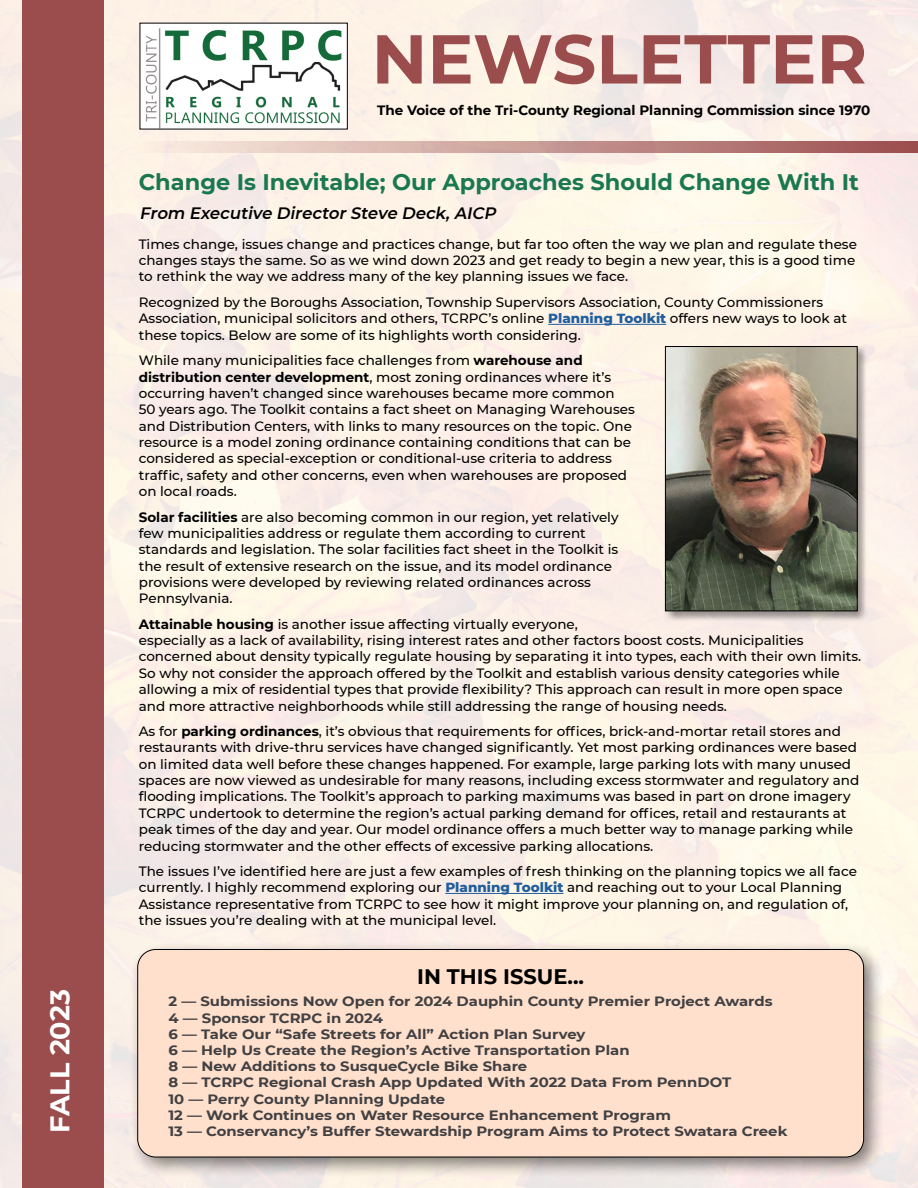
<style>
.page{position:relative;width:918px;height:1188px;background:#fff}
.page>*{position:absolute;margin:0;border:0;box-sizing:border-box;transform-origin:0 0}
.t1{font:700 69px "Montserrat";color:#9b4d4d}
.t2{font:700 27px "Montserrat";color:#fff}
.t3{font:700 22.5px "Montserrat";color:#1a7851}
.t4{font:700 21px "Montserrat";color:#000}
.t5{font:italic 600 16.5px "Montserrat";color:#000}
.t6{font:500 13.5px/16.4px "Montserrat";color:#000}
.t7{font:700 13.5px/16.2px "Montserrat";color:#414042;scale:1.1 1}
.t8{font:700 13.5px "Montserrat";color:#000}
.s1{font-weight:800;color:#215e9e}
.s2{font-weight:700}
</style>
<div class="page">
<img style="left:1px;top:0;width:917px;height:1188px">
<div style="left:23px;top:0;width:81px;height:1188px;background:#9b4d4d"></div>
<hr style="left:548px;top:324px;width:118px;height:1px;background:#215e9e">
<hr style="left:445px;top:893px;width:119px;height:1px;background:#215e9e">
<img style="left:142px;top:25px;width:204px;height:102px">
<div style="left:129px;top:940px;width:757px;height:239px;background:#000;opacity:.5"></div>
<div style="left:138px;top:949px;width:726px;height:208px;background:#ffe0cc;border-radius:18px"></div>
<div style="left:137px;top:949px;width:727px;height:208px;border:1px solid #000;border-radius:18px"></div>
<div style="left:664px;top:345px;width:204px;height:277px;background:#000;opacity:.4"></div>
<img style="left:667px;top:348px;width:188px;height:261px">
<div style="left:665px;top:346px;width:192px;height:265px;border:1px solid #000"></div>
<svg style="left:135px;top:141px;width:783px;height:12px;background:#ca9e99"></svg>
<h2 class="t2" style="left:40px;top:1133px;width:145px;rotate:-90deg">FALL 2023</h2>
<h1 class="t1" style="left:372px;top:9px;width:497px">NEWSLETTER</h1>
<p class="t8" style="left:377px;top:101px;width:495px">The Voice of the Tri-County Regional Planning Commission since 1970</p>
<h3 class="t3" style="left:139px;top:165px;width:722px">Change Is Inevitable; Our Approaches Should Change With It</h3>
<p class="t5" style="left:140px;top:202px;width:362px">From Executive DirectorSteve Deck,AICP</p>
<p class="t6" style="left:139px;top:235px;width:720px">Times change, issues change and practices change, but far too often the way we plan and regulate these changes stays the same. So as we wind down 2023 and get ready to begin a new year, this is a good time to rethink the way we address many of the key planning issues we face.</p>
<p class="t6" style="left:139px;top:293px;width:710px">Recognized by the Boroughs Association, Township Supervisors Association, County Commissioners<br>Association, municipal solicitors and others, TCRPC’s online <span class="s1">Planning Toolkit</span> offers new ways to look at these topics. Below are some of its highlights worth considering.</p>
<p class="t6" style="left:139px;top:352px;width:498px">While many municipalities face challenges from <span class="s2">warehouse and distribution center development</span>, most zoning ordinances where it’s occurring haven’t changed since warehouses became more common<br>50 years ago. The Toolkit contains a fact sheet on Managing Warehouses and Distribution Centers, with links to many resources on the topic. One resource is a model zoning ordinance containing conditions that can be considered as special-exception or conditional-use criteria to address traffic, safety and other concerns, even when warehouses are proposed on local roads.</p>
<p class="t6" style="left:139px;top:508px;width:481px"><span class="s2">Solar facilities</span> are also becoming common in our region, yet relatively few municipalities address or regulate them according to current standards and legislation. The solar facilities fact sheet in the Toolkit is the result of extensive research on the issue, and its model ordinance provisions were developed by reviewing related ordinances across Pennsylvania.</p>
<p class="t6" style="left:139px;top:615px;width:724px"><span class="s2">Attainable housing</span> is another issue affecting virtually everyone,<br>especially as a lack of availability, rising interest rates and other factors boost costs. Municipalities concerned about density typically regulate housing by separating it into types, each with their own limits.<br>So why not consider the approach offered by the Toolkit and establish various density categories while allowing a mix of residential types that provide flexibility? This approach can result in more open space and more attractive neighborhoods while still addressing the range of housing needs.</p>
<p class="t6" style="left:139px;top:723px;width:722px">As for <span class="s2">parking ordinances</span>, it’s obvious that requirements for offices, brick-and-mortar retail stores and restaurants with drive-thru services have changed significantly. Yet most parking ordinances were based on limited data well before these changes happened. For example, large parking lots with many unused spaces are now viewed as undesirable for many reasons, including excess stormwater and regulatory and flooding implications. The Toolkit’s approach to parking maximums was based in part on drone imagery TCRPC undertook to determine the region’s actual parking demand for offices, retail and restaurants at peak times of the day and year. Our model ordinance offers a much better way to manage parking while reducing stormwater and the other effects of excessive parking allocations.</p>
<p class="t6" style="left:139px;top:863px;width:720px">The issues I’ve identified here are just a few examples of fresh thinking on the planning topics we all face currently. I highly recommend exploring our <span class="s1">Planning Toolkit</span> and reaching out to your Local Planning Assistance representative from TCRPC to see how it might improve your planning on, and regulation of, the issues you’re dealing with at the municipal level.</p>
<h3 class="t4" style="left:417px;top:961px;width:169px">IN THIS ISSUE...</h3>
<p class="t7" style="left:168px;top:993px;width:564px">2 — Submissions Now Open for 2024 Dauphin County Premier Project Awards<br>4 — Sponsor TCRPC in 2024<br>6 — Take Our “Safe Streets for All” Action Plan Survey<br>6 — Help Us Create the Region’s Active Transportation Plan<br>8 — New Additions to SusqueCycle Bike Share<br>8 — TCRPC Regional Crash App Updated With 2022 Data From PennDOT<br>10 — Perry County Planning Update<br>12 — Work Continues on Water Resource Enhancement Program<br>13 — Conservancy’s Buffer Stewardship Program Aims to Protect Swatara Creek</p>
</div>
